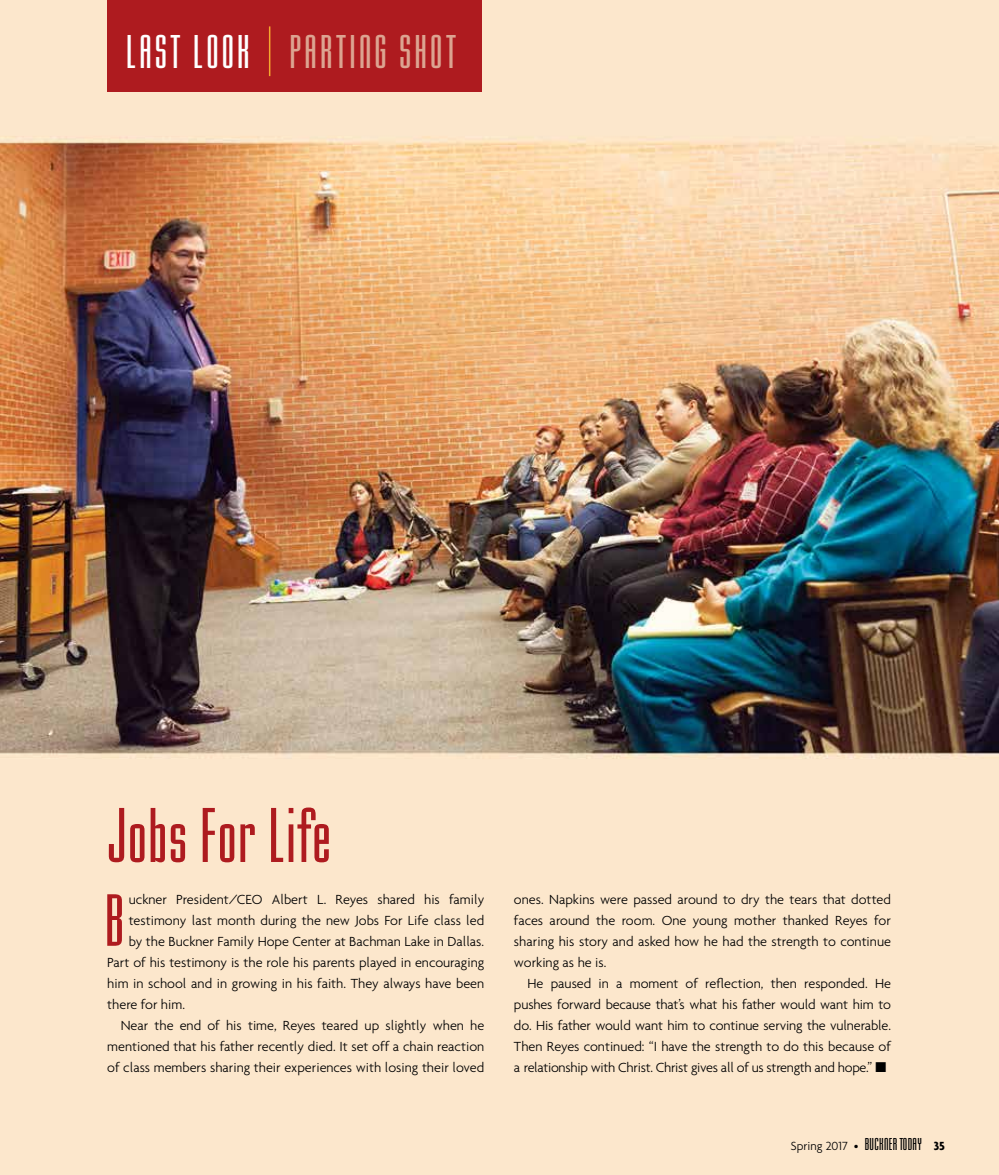
<style>
.page{position:relative;width:999px;height:1175px;background:#fff}
.page>*{position:absolute;margin:0;border:0;box-sizing:border-box;transform-origin:0 0}
.t1{font:81px "Mekanik Plain";letter-spacing:.02em;color:#ae1b1f}
.t2{font:77.25px "Mekanik Plain";color:#ae1b1f}
.t3{font:49.5px "Mekanik Plain";letter-spacing:.065em;color:#dca491}
.t4{font:18px "Mekanik Plain";letter-spacing:.02em;color:#000}
.t5{font:300 14.25px/21px "Agenda";color:#000;text-align:justify}
.s1{color:#fff}
.s2{font-family:"Agenda";font-weight:300;font-size:12.75px}
.s3{font-family:"Agenda";font-weight:700;font-size:12.75px}
</style>
<div class="page">
<img style="left:0;top:0;width:999px;height:1174px">
<div style="left:107px;top:0;width:375px;height:91px;background:#ae1b1f"></div>
<hr style="left:269px;top:26px;width:1px;height:50px;background:#f5a82e">
<h3 class="t3" style="left:126px;top:22px;width:332px"><span class="s1">LAST LOOK</span> PARTING SHOT</h3>
<h1 class="t1" style="left:107px;top:786px;width:225px">Jobs For Life</h1>
<h2 class="t2" style="left:105px;top:874px;width:21px">B</h2>
<p class="t5" style="left:129px;top:888px;width:357px">uckner President/CEO Albert L. Reyes shared his family</p>
<p class="t5" style="left:129px;top:909px;width:357px">testimony last month during the new Jobs For Life class led</p>
<p class="t5" style="left:129px;top:930px;width:357px">by the Buckner Family Hope Center at Bachman Lake in Dallas.</p>
<p class="t5" style="left:107px;top:951px;width:379px">Part of his testimony is the role his parents played in encouraging</p>
<p class="t5" style="left:107px;top:972px;width:379px">him in school and in growing in his faith. They always have been</p>
<p class="t5" style="left:107px;top:993px;width:79px">there for him.</p>
<p class="t5" style="left:121px;top:1014px;width:365px">Near the end of his time, Reyes teared up slightly when he</p>
<p class="t5" style="left:107px;top:1035px;width:379px">mentioned that his father recently died. It set off a chain reaction</p>
<p class="t5" style="left:107px;top:1056px;width:379px">of class members sharing their experiences with losing their loved</p>
<p class="t5" style="left:514px;top:888px;width:379px">ones. Napkins were passed around to dry the tears that dotted faces around the room. One young mother thanked Reyes for sharing his story and asked how he had the strength to continue working as he is.</p>
<p class="t5" style="left:514px;top:972px;width:379px;text-indent:13px">He paused in a moment of reflection, then responded. He pushes forward because that’s what his father would want him to do. His father would want him to continue serving the vulnerable.<br>Then Reyes continued: “I have the strength to do this because of a relationship with Christ. Christ gives all of us strength and hope.” ■</p>
<p class="t4" style="left:791px;top:1133px;width:156px"><span class="s2">Spring 2017 •</span> BUCKNER TODAY <span class="s3">35</span></p>
</div>
